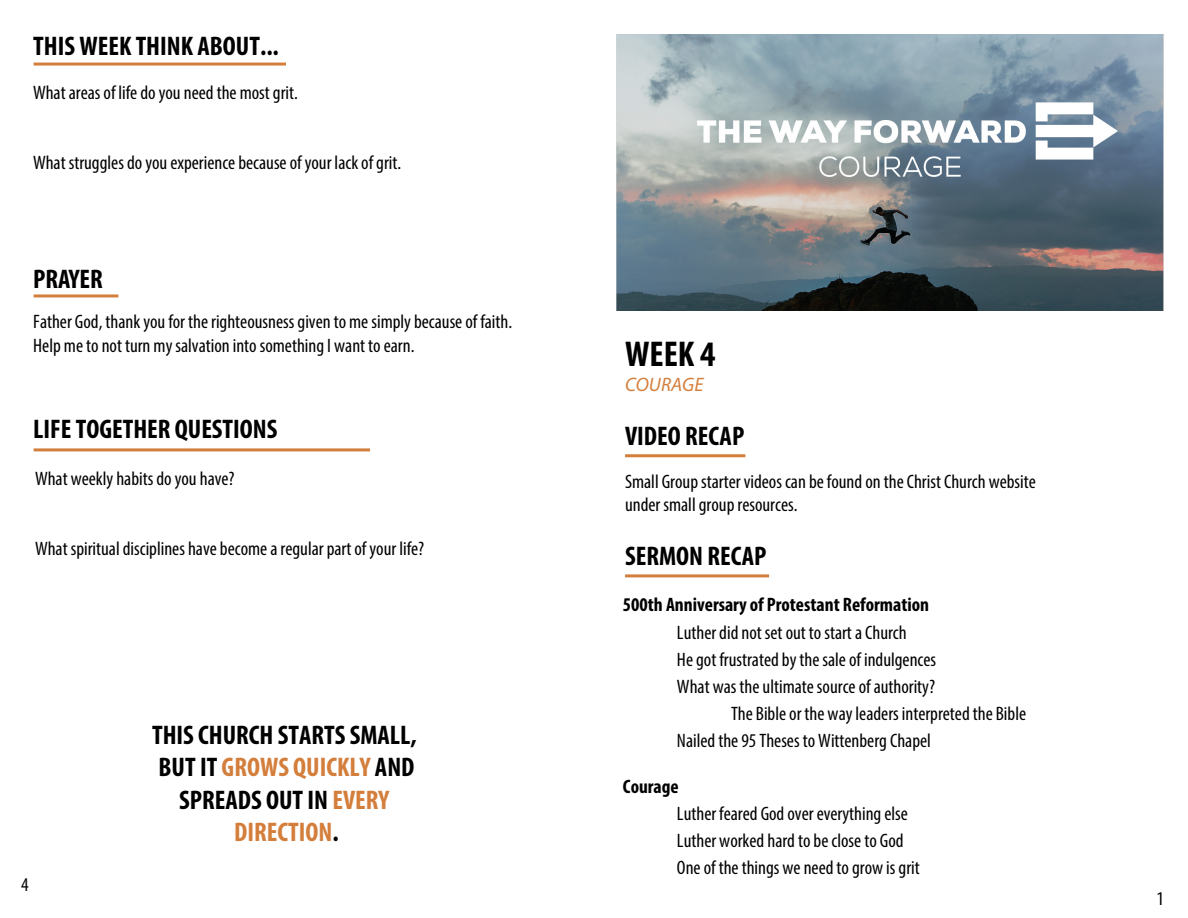
<style>
.page{position:relative;width:1188px;height:918px;background:#fff}
.page>*{position:absolute;margin:0;border:0;box-sizing:border-box;transform-origin:0 0}
.t1{font:700 condensed 36px "Myriad Pro";color:#000}
.t2{font:700 condensed 27px/32.4px "Myriad Pro";color:#000;text-align:center}
.t3{font:condensed 19.5px/23.4px "Myriad Pro";color:#000}
.t4{font:700 condensed 19.5px "Myriad Pro";color:#000}
.t5{font:italic 19.5px "Myriad Pro";color:#d47e3c}
.s1{color:#d47e3c}
</style>
<div class="page">
<hr style="left:625px;top:574px;width:144px;height:3px;background:#d47e3c">
<hr style="left:625px;top:454px;width:120px;height:3px;background:#d47e3c">
<hr style="left:34px;top:448px;width:336px;height:3px;background:#d47e3c">
<hr style="left:34px;top:294px;width:84px;height:3px;background:#d47e3c">
<hr style="left:34px;top:63px;width:252px;height:3px;background:#d47e3c">
<img style="left:617px;top:35px;width:547px;height:275px">
<h2 class="t2" style="left:33px;top:30px;width:247px">THIS WEEK THINK ABOUT...</h2>
<p class="t3" style="left:33px;top:81px;width:266px">What areas of life do you need the most grit.</p>
<p class="t3" style="left:33px;top:151px;width:370px">What struggles do you experience because of your lack of grit.</p>
<h2 class="t2" style="left:33px;top:262px;width:71px">PRAYER</h2>
<p class="t3" style="left:33px;top:310px;width:480px">Father God, thank you for the righteousness given to me simply because of faith.<br>Help me to not turn my salvation into something I want to earn.</p>
<h2 class="t2" style="left:33px;top:412px;width:246px">LIFE TOGETHER QUESTIONS</h2>
<p class="t3" style="left:35px;top:466px;width:201px">What weekly habits do you have?</p>
<p class="t3" style="left:35px;top:536px;width:391px">What spiritual disciplines have become a regular part of your life?</p>
<p class="t3" style="left:21px;top:873px;width:9px">4</p>
<h2 class="t2" style="left:152px;top:718px;width:266px">THIS CHURCH STARTS SMALL,<br>BUT IT <span class="s1">GROWS QUICKLY</span> AND<br>SPREADS OUT IN <span class="s1">EVERY<br>DIRECTION</span>.</h2>
<h1 class="t1" style="left:625px;top:331px;width:92px">WEEK 4</h1>
<p class="t5" style="left:625px;top:373px;width:80px">COURAGE</p>
<h2 class="t2" style="left:625px;top:419px;width:121px">VIDEO RECAP</h2>
<p class="t3" style="left:625px;top:469px;width:412px">Small Group starter videos can be found on the Christ Church website under small group resources.</p>
<h2 class="t2" style="left:625px;top:540px;width:143px">SERMON RECAP</h2>
<p class="t4" style="left:623px;top:593px;width:308px">500th Anniversary of Protestant Reformation</p>
<p class="t3" style="left:677px;top:620px;width:231px">Luther did not set out to start a Church</p>
<p class="t3" style="left:677px;top:647px;width:261px">He got frustrated by the sale of indulgences</p>
<p class="t3" style="left:677px;top:674px;width:260px">What was the ultimate source of authority?</p>
<p class="t3" style="left:731px;top:701px;width:297px">The Bible or the way leaders interpreted the Bible</p>
<p class="t3" style="left:677px;top:728px;width:255px">Nailed the 95 Theses to Wittenberg Chapel</p>
<p class="t4" style="left:623px;top:775px;width:57px">Courage</p>
<p class="t3" style="left:677px;top:800px;width:244px;line-height:27px">Luther feared God over everything else<br>Luther worked hard to be close to God<br>One of the things we need to grow is grit</p>
<p class="t3" style="left:1156px;top:886px;width:9px">1</p>
</div>
